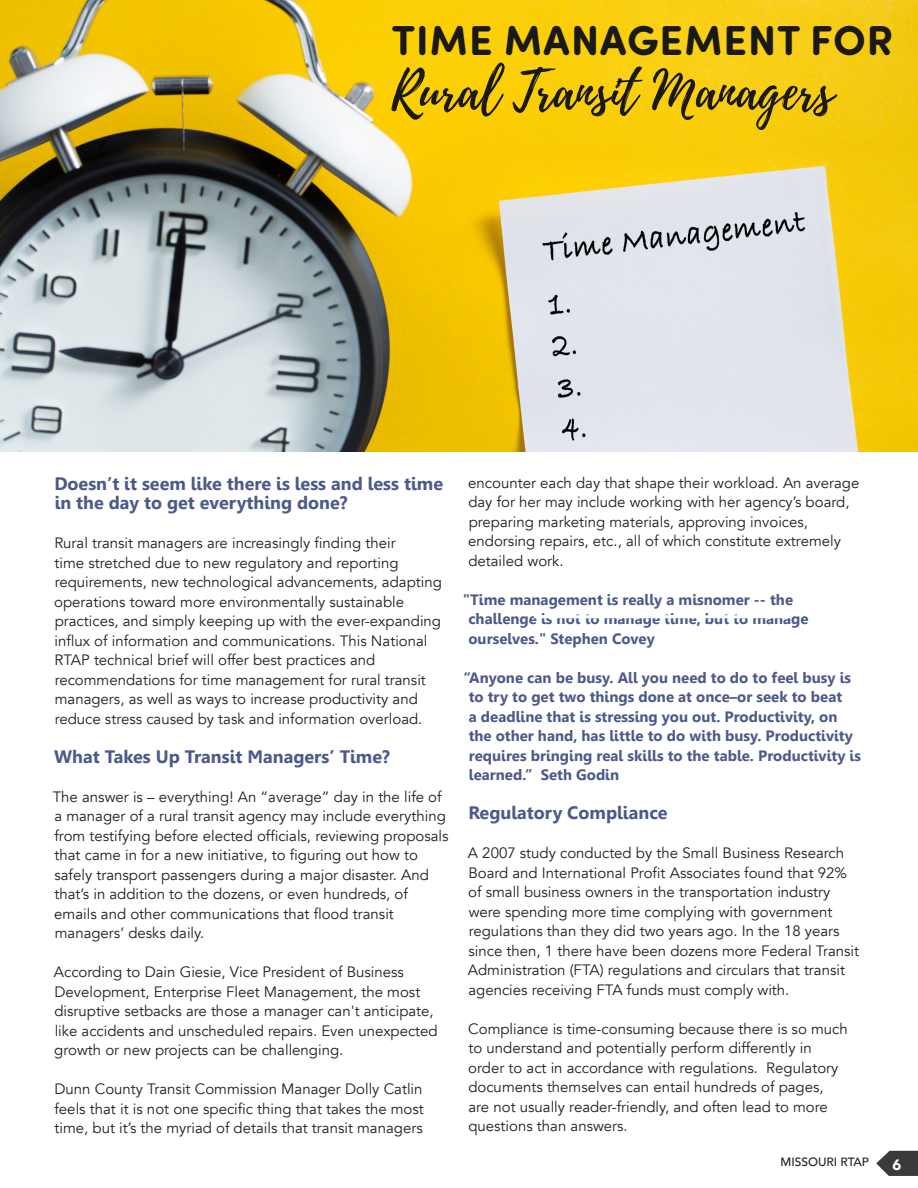
<style>
.page{position:relative;width:918px;height:1188px;background:#fff}
.page>*{position:absolute;margin:0;border:0;box-sizing:border-box;transform-origin:0 0}
.t1{font:52.5px "Playlist Script";color:#1a1915}
.t2{font:700 42px "Sofia Pro Soft";letter-spacing:.02em;color:#1a1915}
.t3{font:700 18px/19.5px "Leelawadee";color:#4d5a89}
.t4{font:15px/19.5px "Avenir";color:#231f20}
.t5{font:700 15px/19.5px "Leelawadee";color:#4d5a89}
.t6{font:900 15px "Avenir";color:#fff}
.t7{font:500 12px "Avenir";color:#231f20}
</style>
<div class="page">
<svg style="left:876px;top:1151px;width:42px;height:25px"></svg>
<img style="left:0;top:0;width:918px;height:451px">
<p class="t2" style="left:392px;top:9px;width:503px">TIME MANAGEMENT FOR</p>
<p class="t1" style="left:392px;top:54px;width:443px">Rural Transit Managers</p>
<p class="t3" style="left:54px;top:474px;width:390px">Doesn’t it seem like there is less and less time in the day to get everything done?</p>
<p class="t4" style="left:54px;top:534px;width:389px">Rural transit managers are increasingly finding their<br>time stretched due to new regulatory and reporting requirements, new technological advancements, adapting operations toward more environmentally sustainable practices, and simply keeping up with the ever-expanding influx of information and communications. This National RTAP technical brief will offer best practices and recommendations for time management for rural transit managers, as well as ways to increase productivity and reduce stress caused by task and information overload.</p>
<p class="t3" style="left:54px;top:747px;width:337px">What Takes Up Transit Managers’ Time?</p>
<p class="t4" style="left:53px;top:787px;width:397px">The answer is – everything! An “average” day in the life of a manager of a rural transit agency may include everything from testifying before elected officials, reviewing proposals that came in for a new initiative, to figuring out how to safely transport passengers during a major disaster. And that’s in addition to the dozens, or even hundreds, of emails and other communications that flood transit managers’ desks daily.</p>
<p class="t4" style="left:54px;top:963px;width:385px">According to Dain Giesie, Vice President of Business Development, Enterprise Fleet Management, the most disruptive setbacks are those a manager can't anticipate, like accidents and unscheduled repairs. Even unexpected growth or new projects can be challenging.</p>
<p class="t4" style="left:55px;top:1080px;width:371px;text-align:justify">Dunn County Transit Commission Manager Dolly Catlin feels that it is not one specific thing that takes the most time, but it’s the myriad of details that transit managers</p>
<p class="t4" style="left:468px;top:473px;width:393px">encounter each day that shape their workload. An average day for her may include working with her agency’s board, preparing marketing materials, approving invoices, endorsing repairs, etc., all of which constitute extremely detailed work.</p>
<p class="t5" style="left:468px;top:590px;width:342px;text-indent:-6px">"Time management is really a misnomer -- the challenge is not to manage time, but to manage ourselves." Stephen Covey</p>
<p class="t5" style="left:469px;top:668px;width:394px;text-indent:-5px">“Anyone can be busy. All you need to do to feel busy is to try to get two things done at once–or seek to beat<br>a deadline that is stressing you out. Productivity, on the other hand, has little to do with busy. Productivity requires bringing real skills to the table. Productivity is learned.” Seth Godin</p>
<p class="t3" style="left:468px;top:803px;width:201px">Regulatory Compliance</p>
<p class="t4" style="left:468px;top:843px;width:393px">A 2007 study conducted by the Small Business Research Board and International Profit Associates found that 92% of small business owners in the transportation industry were spending more time complying with government regulations than they did two years ago. In the 18 years since then, 1 there have been dozens more Federal Transit Administration (FTA) regulations and circulars that transit agencies receiving FTA funds must comply with.</p>
<p class="t4" style="left:468px;top:1019px;width:381px">Compliance is time-consuming because there is so much to understand and potentially perform differently in order to act in accordance with regulations. Regulatory documents themselves can entail hundreds of pages, are not usually reader-friendly, and often lead to more questions than answers.</p>
<p class="t7" style="left:781px;top:1151px;width:90px">MISSOURI RTAP</p>
<p class="t6" style="left:892px;top:1151px;width:10px">6</p>
</div>
